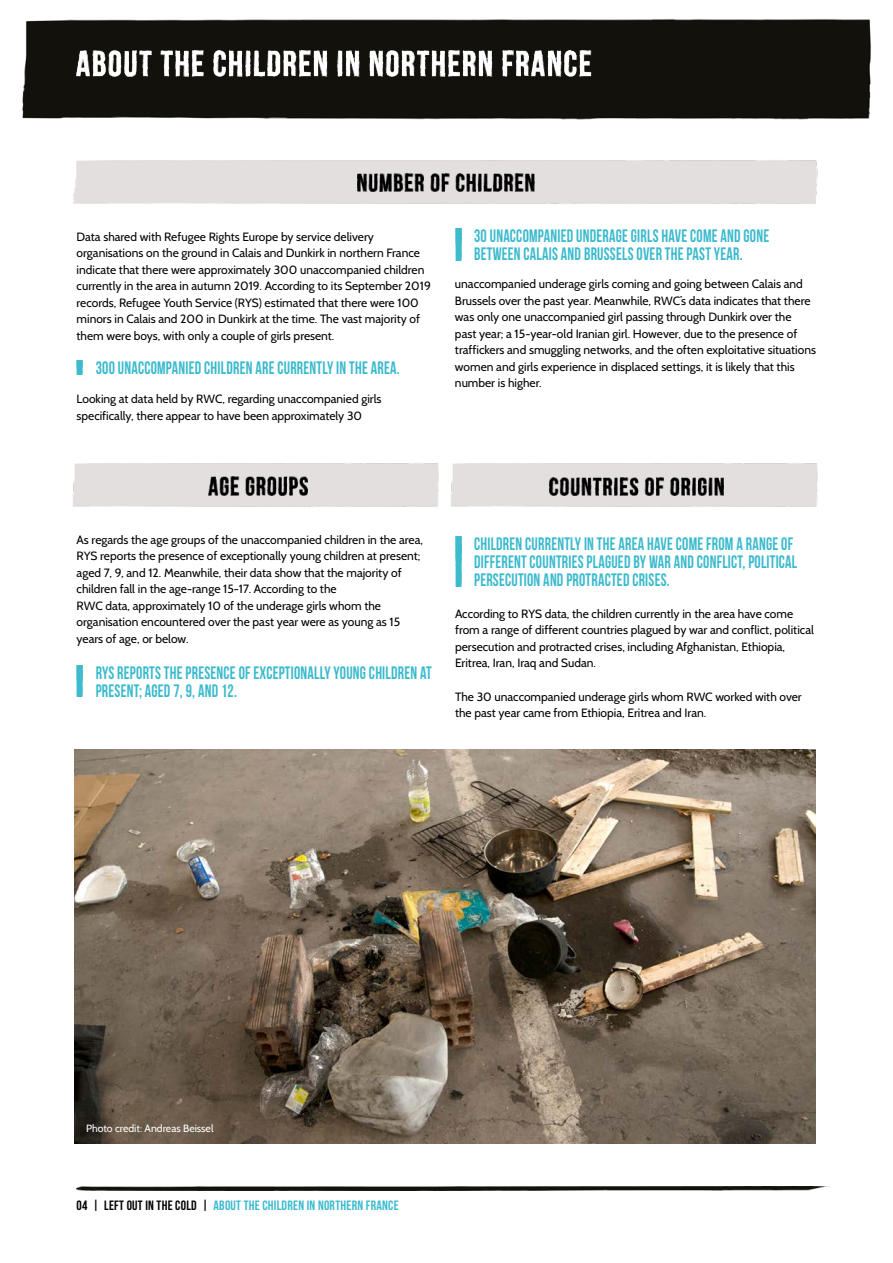
<style>
.page{position:relative;width:893px;height:1263px;background:#fff}
.page>*{position:absolute;margin:0;border:0;box-sizing:border-box;transform-origin:0 0}
.t1{font:18px/18px "Bebas Neue";letter-spacing:.015em;color:#3abacd;scale:.88 1}
.t2{font:13.5px "Bebas Neue";letter-spacing:.02em;color:#3abacd}
.t3{font:12px/16.5px "Cabin";color:#000}
.t4{font:10.5px "Cabin";color:#fff}
.s1{color:#000}
</style>
<div class="page">
<img style="left:455px;top:536px;width:6px;height:51px">
<div style="left:72px;top:463px;width:746px;height:44px;background:#e2dfde"></div>
<img style="left:550px;top:477px;width:173px;height:19px">
<img style="left:76px;top:1187px;width:747px;height:4px">
<img style="left:455px;top:229px;width:6px;height:32px">
<img style="left:77px;top:665px;width:6px;height:32px">
<img style="left:77px;top:361px;width:6px;height:14px">
<div style="left:22px;top:19px;width:849px;height:101px;background:#12110c"></div>
<img style="left:77px;top:50px;width:514px;height:27px">
<img style="left:357px;top:173px;width:178px;height:19px">
<img style="left:208px;top:477px;width:99px;height:18px">
<img style="left:75px;top:749px;width:741px;height:395px">
<p class="t3" style="left:77px;top:228px;width:356px">Data shared with Refugee Rights Europe by service delivery organisations on the ground in Calais and Dunkirk in northern France indicate that there were approximately 300 unaccompanied children currently in the area in autumn 2019. According to its September 2019 records, Refugee Youth Service (RYS) estimated that there were 100 minors in Calais and 200 in Dunkirk at the time. The vast majority of them were boys, with only a couple of girls present.</p>
<h1 class="t1" style="left:96px;top:359px;width:347px">300 UNACCOMPANIED CHILDREN ARE CURRENTLY IN THE AREA.</h1>
<p class="t3" style="left:77px;top:391px;width:306px">Looking at data held by RWC, regarding unaccompanied girls specifically, there appear to have been approximately 30</p>
<h1 class="t1" style="left:474px;top:227px;width:337px">30 UNACCOMPANIED UNDERAGE GIRLS HAVE COME AND GONE<br>BETWEEN CALAIS AND BRUSSELS OVER THE PAST YEAR.</h1>
<p class="t3" style="left:455px;top:276px;width:363px">unaccompanied underage girls coming and going between Calais and Brussels over the past year. Meanwhile, RWC’s data indicates that there was only one unaccompanied girl passing through Dunkirk over the<br>past year; a 15-year-old Iranian girl. However, due to the presence of traffickers and smuggling networks, and the often exploitative situations women and girls experience in displaced settings, it is likely that this number is higher.</p>
<p class="t3" style="left:77px;top:531px;width:348px">As regards the age groups of the unaccompanied children in the area, RYS reports the presence of exceptionally young children at present; aged 7, 9, and 12. Meanwhile, their data show that the majority of children fall in the age-range 15-17. According to the<br>RWC data, approximately 10 of the underage girls whom the organisation encountered over the past year were as young as 15 years of age, or below.</p>
<h1 class="t1" style="left:96px;top:663px;width:384px">RYS REPORTS THE PRESENCE OF EXCEPTIONALLY YOUNG CHILDREN AT<br>PRESENT; AGED 7, 9, AND 12.</h1>
<h1 class="t1" style="left:474px;top:534px;width:369px">CHILDREN CURRENTLY IN THE AREA HAVE COME FROM A RANGE OF<br>DIFFERENT COUNTRIES PLAGUED BY WAR AND CONFLICT, POLITICAL<br>PERSECUTION AND PROTRACTED CRISES.</h1>
<p class="t3" style="left:455px;top:605px;width:360px">According to RYS data, the children currently in the area have come from a range of different countries plagued by war and conflict, political persecution and protracted crises, including Afghanistan, Ethiopia, Eritrea, Iran, Iraq and Sudan.</p>
<p class="t3" style="left:455px;top:688px;width:348px">The 30 unaccompanied underage girls whom RWC worked with over the past year came from Ethiopia, Eritrea and Iran.</p>
<p class="t4" style="left:86px;top:1121px;width:129px">Photo credit: Andreas Beissel</p>
<p class="t2" style="left:77px;top:1198px;width:324px"><span class="s1">04 | LEFT OUT IN THE COLD |</span> ABOUT THE CHILDREN IN NORTHERN FRANCE</p>
</div>
